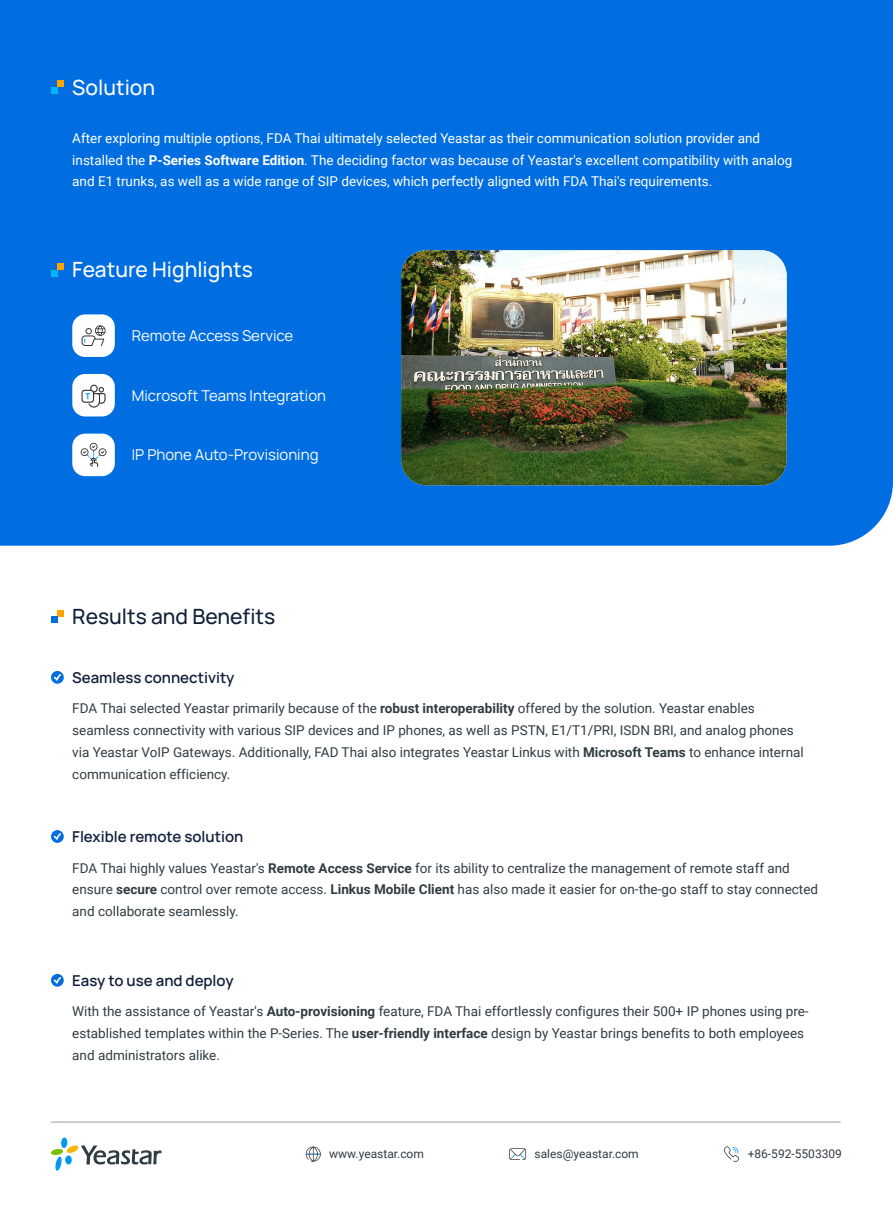
<style>
.page{position:relative;width:893px;height:1212px;background:#fff}
.page>*{position:absolute;margin:0;border:0;box-sizing:border-box;transform-origin:0 0}
.正文一级标题{font:500 21px "Manrope";color:#fff}
.正文一级标题-2{font:500 21px "Manrope";color:#101f3a}
.小点标题{font:15px "Manrope";color:#fff}
.小点标题-2{font:600 15px "Manrope";color:#101f3a}
.正文{font:13.5px/21.8px "Roboto";color:#303c42}
.正文-2{font:13.5px/21.8px "Roboto";color:#fff}
.联系方式{font:12px "Roboto";color:#303c42}
.s1{font-weight:700}
</style>
<div class="page">
<div style="left:0;top:0;width:893px;height:546px;background:#006ee1"></div>
<svg style="left:51px;top:81px;width:13px;height:12px"></svg>
<svg style="left:51px;top:671px;width:13px;height:13px"></svg>
<svg style="left:54px;top:674px;width:7px;height:7px"></svg>
<svg style="left:51px;top:830px;width:13px;height:13px"></svg>
<svg style="left:54px;top:833px;width:7px;height:7px"></svg>
<svg style="left:51px;top:974px;width:13px;height:13px"></svg>
<svg style="left:54px;top:977px;width:7px;height:6px"></svg>
<svg style="left:51px;top:610px;width:13px;height:13px"></svg>
<svg style="left:51px;top:1137px;width:111px;height:34px"></svg>
<hr style="left:51px;top:1122px;width:790px;height:1px;background:#303c42">
<svg style="left:723px;top:1146px;width:16px;height:16px"></svg>
<svg style="left:306px;top:1146px;width:15px;height:15px"></svg>
<svg style="left:509px;top:1148px;width:17px;height:12px"></svg>
<svg style="left:51px;top:263px;width:13px;height:13px"></svg>
<div style="left:72px;top:374px;width:43px;height:42px;background:#fff;border-radius:13px"></div>
<div style="left:72px;top:434px;width:43px;height:42px;background:#fff;border-radius:13px"></div>
<div style="left:72px;top:314px;width:43px;height:43px;background:#fff;border-radius:13px"></div>
<svg style="left:81px;top:443px;width:25px;height:24px"></svg>
<svg style="left:82px;top:325px;width:24px;height:21px"></svg>
<svg style="left:82px;top:385px;width:24px;height:23px"></svg>
<img style="left:401px;top:250px;width:386px;height:235px">
<p class="正文一级标题" style="left:72px;top:72px;width:84px">Solution</p>
<p class="正文-2" style="left:72px;top:127px;width:722px">After exploring multiple options, FDA Thai ultimately selected Yeastar as their communication solution provider and installed the <span class="s1">P-Series Software Edition</span>. The deciding factor was because of Yeastar's excellent compatibility with analog and E1 trunks, as well as a wide range of SIP devices, which perfectly aligned with FDA Thai's requirements.</p>
<p class="正文一级标题" style="left:72px;top:255px;width:182px">Feature Highlights</p>
<p class="小点标题" style="left:132px;top:325px;width:163px">Remote Access Service</p>
<p class="小点标题" style="left:132px;top:385px;width:196px">Microsoft Teams Integration</p>
<p class="小点标题" style="left:132px;top:444px;width:188px">IP Phone Auto-Provisioning</p>
<p class="正文一级标题-2" style="left:72px;top:602px;width:205px">Results and Benefits</p>
<p class="小点标题-2" style="left:72px;top:667px;width:164px">Seamless connectivity</p>
<p class="正文" style="left:72px;top:697px;width:733px">FDA Thai selected Yeastar primarily because of the <span class="s1">robust interoperability</span> offered by the solution. Yeastar enables seamless connectivity with various SIP devices and IP phones, as well as PSTN, E1/T1/PRI, ISDN BRI, and analog phones via Yeastar VoIP Gateways. Additionally, FAD Thai also integrates Yeastar Linkus with <span class="s1">Microsoft Teams</span> to enhance internal communication efficiency.</p>
<p class="小点标题-2" style="left:72px;top:826px;width:173px">Flexible remote solution</p>
<p class="正文" style="left:72px;top:856px;width:747px">FDA Thai highly values Yeastar's <span class="s1">Remote Access Service</span> for its ability to centralize the management of remote staff and ensure <span class="s1">secure</span> control over remote access. <span class="s1">Linkus Mobile Client</span> has also made it easier for on-the-go staff to stay connected and collaborate seamlessly.</p>
<p class="小点标题-2" style="left:72px;top:970px;width:163px">Easy to use and deploy</p>
<p class="正文" style="left:72px;top:1000px;width:738px">With the assistance of Yeastar's <span class="s1">Auto-provisioning</span> feature, FDA Thai effortlessly configures their 500+ IP phones using pre&shy;established templates within the P-Series. The <span class="s1">user-friendly interface</span> design by Yeastar brings benefits to both employees and administrators alike.</p>
<p class="联系方式" style="left:329px;top:1146px;width:96px">www.yeastar.com</p>
<p class="联系方式" style="left:535px;top:1146px;width:106px">sales@yeastar.com</p>
<p class="联系方式" style="left:748px;top:1146px;width:96px">+86-592-5503309</p>
</div>
